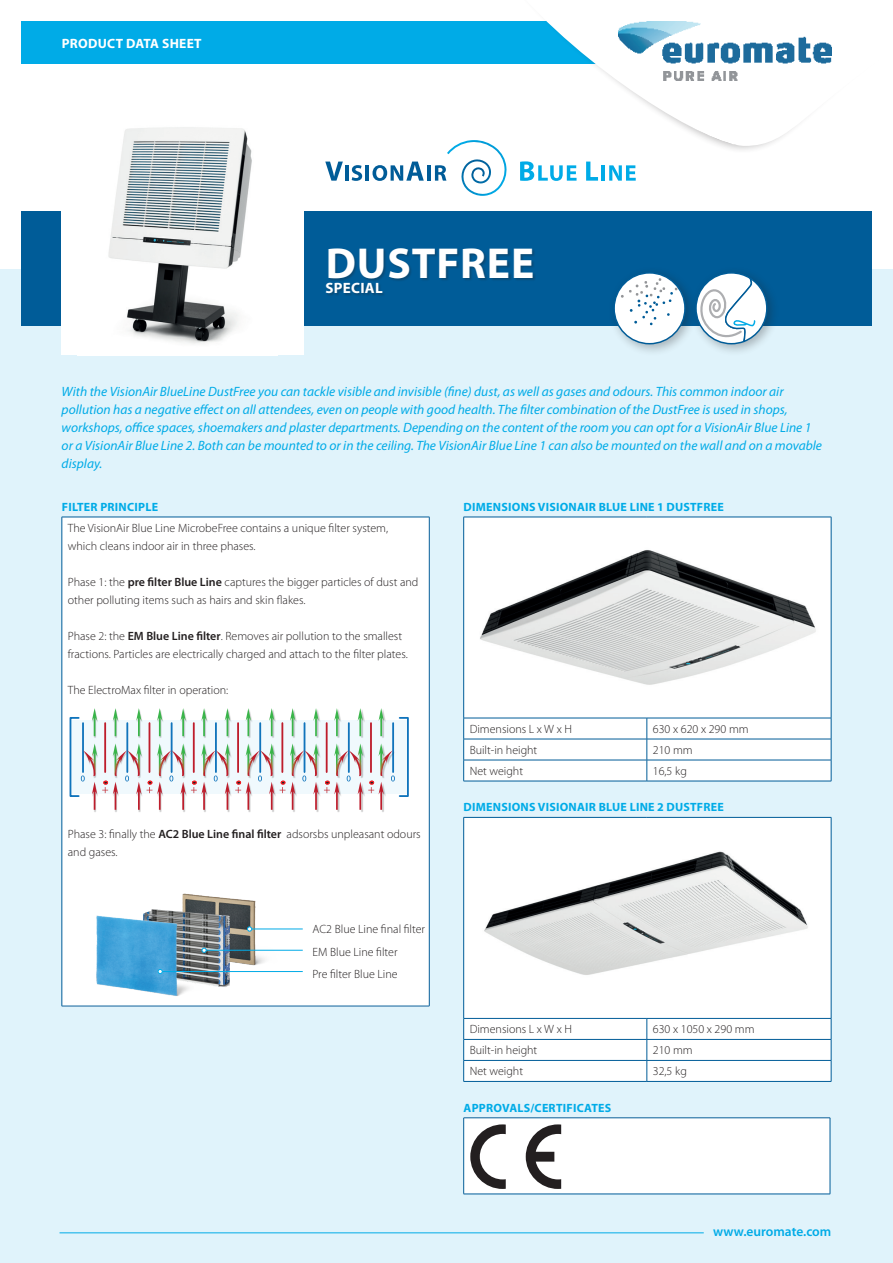
<style>
.page{position:relative;width:893px;height:1263px;background:#fff}
.page>*{position:absolute;margin:0;border:0;box-sizing:border-box;transform-origin:0 0}
.t1{font:700 43.5px "Myriad Pro";letter-spacing:.02em;color:#fff}
.t2{font:700 15px "Myriad Pro";letter-spacing:.02em;color:#fff}
.t3{font:italic 13.5px/18px "Myriad Pro";color:#00abe7}
.t4{font:700 13.5px "Myriad Pro";letter-spacing:.02em;color:#fff}
.t5{font:600 13.5px "Myriad Pro";color:#00abe7}
.t6{font:300 12px/18px "Myriad Pro";color:#231f20}
.t7{font:700 12px "Myriad Pro";letter-spacing:.02em;color:#00abe7}
.s1{font-weight:600}
</style>
<div class="page">
<div style="left:21px;top:21px;width:851px;height:43px;background:#00abe7"></div>
<div style="left:502px;top:0;width:391px;height:154px;background:#231f20;opacity:.75"></div>
<svg style="left:510px;top:0;width:383px;height:146px"></svg>
<img style="left:619px;top:21px;width:212px;height:60px">
<div style="left:0;top:269px;width:893px;height:994px;background:#e0f3fb"></div>
<hr style="left:60px;top:1232px;width:644px;height:1px;background:#00abe7">
<div style="left:21px;top:212px;width:851px;height:114px;background:#005c98"></div>
<div style="left:326px;top:248px;width:210px;height:48px;background:#231f20;opacity:.3"></div>
<div style="left:62px;top:517px;width:367px;height:489px;background:#fff"></div>
<hr style="left:62px;top:517px;width:367px;height:1px;background:#005c98">
<hr style="left:62px;top:517px;width:1px;height:489px;background:#005c98">
<hr style="left:429px;top:517px;width:1px;height:489px;background:#005c98">
<hr style="left:62px;top:1006px;width:367px;height:1px;background:#005c98">
<div style="left:464px;top:518px;width:367px;height:263px;background:#fff"></div>
<hr style="left:463px;top:517px;width:184px;height:1px;background:#005c98">
<hr style="left:463px;top:517px;width:1px;height:201px;background:#005c98">
<hr style="left:647px;top:517px;width:184px;height:1px;background:#005c98">
<hr style="left:831px;top:517px;width:1px;height:201px;background:#005c98">
<hr style="left:463px;top:718px;width:184px;height:1px;background:#005c98">
<hr style="left:647px;top:718px;width:184px;height:1px;background:#005c98">
<hr style="left:463px;top:739px;width:184px;height:1px;background:#005c98">
<hr style="left:647px;top:739px;width:184px;height:1px;background:#005c98">
<hr style="left:463px;top:760px;width:184px;height:1px;background:#005c98">
<svg style="left:463px;top:718px;width:1px;height:63px"></svg>
<hr style="left:647px;top:760px;width:184px;height:1px;background:#005c98">
<svg style="left:647px;top:718px;width:1px;height:63px"></svg>
<svg style="left:831px;top:718px;width:1px;height:63px"></svg>
<hr style="left:463px;top:781px;width:184px;height:1px;background:#005c98">
<hr style="left:647px;top:781px;width:184px;height:1px;background:#005c98">
<div style="left:464px;top:818px;width:367px;height:263px;background:#fff"></div>
<hr style="left:463px;top:817px;width:184px;height:1px;background:#005c98">
<hr style="left:463px;top:817px;width:1px;height:201px;background:#005c98">
<hr style="left:647px;top:817px;width:184px;height:1px;background:#005c98">
<hr style="left:831px;top:817px;width:1px;height:201px;background:#005c98">
<hr style="left:463px;top:1018px;width:184px;height:1px;background:#005c98">
<hr style="left:647px;top:1018px;width:184px;height:1px;background:#005c98">
<hr style="left:463px;top:1039px;width:184px;height:1px;background:#005c98">
<hr style="left:647px;top:1039px;width:184px;height:1px;background:#005c98">
<hr style="left:463px;top:1060px;width:184px;height:1px;background:#005c98">
<svg style="left:463px;top:1018px;width:1px;height:63px"></svg>
<hr style="left:647px;top:1060px;width:184px;height:1px;background:#005c98">
<svg style="left:647px;top:1018px;width:1px;height:63px"></svg>
<svg style="left:831px;top:1018px;width:1px;height:63px"></svg>
<hr style="left:463px;top:1081px;width:184px;height:1px;background:#005c98">
<hr style="left:647px;top:1081px;width:184px;height:1px;background:#005c98">
<div style="left:464px;top:1118px;width:366px;height:76px;background:#fff"></div>
<hr style="left:463px;top:1117px;width:367px;height:1px;background:#005c98">
<hr style="left:463px;top:1118px;width:1px;height:76px;background:#005c98">
<hr style="left:830px;top:1118px;width:1px;height:76px;background:#005c98">
<hr style="left:463px;top:1194px;width:367px;height:1px;background:#005c98">
<svg style="left:470px;top:1124px;width:36px;height:65px"></svg>
<svg style="left:526px;top:1124px;width:35px;height:65px"></svg>
<img style="left:470px;top:532px;width:353px;height:167px">
<img style="left:470px;top:835px;width:351px;height:165px">
<div style="left:607px;top:266px;width:91px;height:90px;background:#231f20;opacity:.3"></div>
<svg style="left:614px;top:273px;width:71px;height:71px"></svg>
<div style="left:613px;top:272px;width:73px;height:72px;border:1px solid #005c98;border-radius:50%"></div>
<svg style="left:621px;top:278px;width:56px;height:47px;background:#e8eff3"></svg>
<div style="left:689px;top:266px;width:90px;height:90px;background:#231f20;opacity:.3"></div>
<svg style="left:695px;top:272px;width:72px;height:72px"></svg>
<img style="left:182px;top:893px;width:103px;height:80px">
<img style="left:211px;top:909px;width:19px;height:78px">
<img style="left:77px;top:906px;width:134px;height:100px">
<hr style="left:203px;top:950px;width:100px;height:1px;background:#00abe7">
<svg style="left:202px;top:948px;width:5px;height:5px"></svg>
<hr style="left:249px;top:928px;width:54px;height:1px;background:#00abe7">
<svg style="left:247px;top:926px;width:5px;height:5px"></svg>
<hr style="left:159px;top:971px;width:144px;height:1px;background:#00abe7">
<svg style="left:158px;top:969px;width:5px;height:5px"></svg>
<div style="left:71px;top:720px;width:337px;height:73px;background:#f0f9fd"></div>
<div style="left:70px;top:717px;width:10px;height:80px;border:2px solid #1074bc"></div>
<div style="left:399px;top:717px;width:10px;height:80px;border:2px solid #1074bc"></div>
<hr style="left:82px;top:723px;width:2px;height:49px;background:#1074bc">
<svg style="left:92px;top:708px;width:5px;height:28px"></svg>
<img style="left:114px;top:708px;width:281px;height:104px">
<svg style="left:379px;top:708px;width:5px;height:28px"></svg>
<svg style="left:334px;top:708px;width:6px;height:28px"></svg>
<svg style="left:290px;top:708px;width:5px;height:28px"></svg>
<svg style="left:280px;top:743px;width:115px;height:67px"></svg>
<svg style="left:246px;top:708px;width:5px;height:28px"></svg>
<svg style="left:201px;top:708px;width:6px;height:28px"></svg>
<svg style="left:157px;top:708px;width:5px;height:28px"></svg>
<svg style="left:113px;top:708px;width:5px;height:28px"></svg>
<svg style="left:81px;top:743px;width:193px;height:67px"></svg>
<svg style="left:325px;top:162px;width:18px;height:19px"></svg>
<hr style="left:345px;top:165px;width:4px;height:16px;background:#005c98">
<svg style="left:352px;top:165px;width:10px;height:16px"></svg>
<hr style="left:366px;top:165px;width:3px;height:16px;background:#005c98">
<svg style="left:372px;top:162px;width:52px;height:19px"></svg>
<hr style="left:427px;top:165px;width:4px;height:16px;background:#005c98">
<svg style="left:520px;top:161px;width:57px;height:20px"></svg>
<svg style="left:586px;top:162px;width:12px;height:19px"></svg>
<hr style="left:602px;top:165px;width:3px;height:16px;background:#00abe7">
<svg style="left:609px;top:165px;width:27px;height:16px"></svg>
<svg style="left:435px;top:140px;width:72px;height:56px"></svg>
<div style="left:62px;top:113px;width:242px;height:242px;background:#fff"></div>
<img style="left:108px;top:127px;width:144px;height:217px">
<p class="t4" style="left:62px;top:34px;width:141px">PRODUCT DATA SHEET</p>
<h1 class="t1" style="left:326px;top:235px;width:210px">DUSTFREE</h1>
<p class="t2" style="left:325px;top:278px;width:59px">SPECIAL</p>
<p class="t3" style="left:62px;top:382px;width:762px">With the VisionAir BlueLine DustFree you can tackle visible and invisible (fine) dust, as well as gases and odours. This common indoor air pollution has a negative effect on all attendees, even on people with good health. The filter combination of the DustFree is used in shops, workshops, office spaces, shoemakers and plaster departments. Depending on the content of the room you can opt for a VisionAir Blue Line 1 or a VisionAir Blue Line 2. Both can be mounted to or in the ceiling. The VisionAir Blue Line 1 can also be mounted on the wall and on a movable display.</p>
<p class="t7" style="left:464px;top:499px;width:262px">DIMENSIONS VISIONAIR BLUE LINE 1 DUSTFREE</p>
<p class="t7" style="left:62px;top:499px;width:98px">FILTER PRINCIPLE</p>
<p class="t6" style="left:68px;top:519px;width:322px">The VisionAir Blue Line MicrobeFree contains a unique filter system, which cleans indoor air in three phases.</p>
<p class="t6" style="left:68px;top:573px;width:352px">Phase 1: the <span class="s1">pre filter Blue Line</span> captures the bigger particles of dust and other polluting items such as hairs and skin flakes.</p>
<p class="t6" style="left:68px;top:627px;width:341px">Phase 2: the <span class="s1">EM Blue Line filter</span>. Removes air pollution to the smallest fractions. Particles are electrically charged and attach to the filter plates.</p>
<p class="t6" style="left:68px;top:681px;width:162px">The ElectroMax filter in operation:</p>
<p class="t6" style="left:68px;top:825px;width:354px">Phase 3: finally the <span class="s1">AC2 Blue Line final filter</span> adsorsbs unpleasant odours and gases.</p>
<p class="t6" style="left:313px;top:918px;width:114px;line-height:22.5px">AC2 Blue Line final filter<br>EM Blue Line filter<br>Pre filter Blue Line</p>
<p class="t6" style="left:470px;top:720px;width:104px">Dimensions L x W x H</p>
<p class="t6" style="left:653px;top:720px;width:97px">630 x 620 x 290 mm</p>
<p class="t6" style="left:470px;top:741px;width:69px">Built-in height</p>
<p class="t6" style="left:653px;top:741px;width:41px">210 mm</p>
<p class="t6" style="left:470px;top:762px;width:55px">Net weight</p>
<p class="t6" style="left:653px;top:762px;width:36px">16,5 kg</p>
<p class="t7" style="left:464px;top:799px;width:262px">DIMENSIONS VISIONAIR BLUE LINE 2 DUSTFREE</p>
<p class="t6" style="left:470px;top:1020px;width:104px">Dimensions L x W x H</p>
<p class="t6" style="left:653px;top:1020px;width:103px">630 x 1050 x 290 mm</p>
<p class="t6" style="left:470px;top:1041px;width:69px">Built-in height</p>
<p class="t6" style="left:653px;top:1041px;width:41px">210 mm</p>
<p class="t6" style="left:470px;top:1062px;width:55px">Net weight</p>
<p class="t6" style="left:653px;top:1062px;width:36px">32,5 kg</p>
<p class="t7" style="left:464px;top:1100px;width:149px">APPROVALS/CERTIFICATES</p>
<p class="t5" style="left:713px;top:1223px;width:120px">www.euromate.com</p>
</div>
